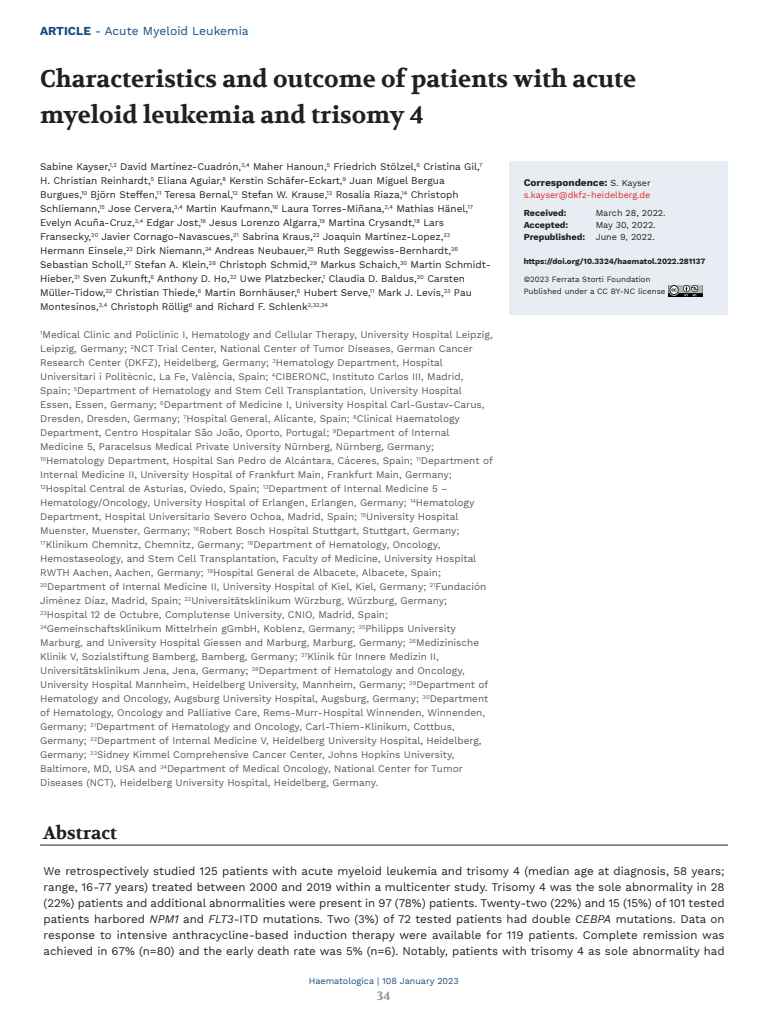
<style>
.page{position:relative;width:768px;height:1024px;background:#fff}
.page>*{position:absolute;margin:0;border:0;box-sizing:border-box;transform-origin:0 0}
.t1{font:700 24px/36px "Volkhov";color:#231f20}
.t2{font:700 18px "Volkhov";color:#231f20}
.t3{font:12px "Work Sans";color:#134a80}
.t4{font:700 12px "Volkhov";color:#939598}
.t5{font:11.5px/16px "Work Sans";color:#231f20;text-align:justify}
.t6{font:10px/14px "Work Sans";color:#57585a}
.t7{font:10px/14px "Work Sans";color:#231f20}
.t8{font:700 10px "Work Sans";color:#231f20}
.t9{font:9px/12px "Work Sans";color:#231f20;text-align:right}
.t10{font:9px "Work Sans";color:#134a80}
.t11{font:9px "Work Sans";color:#e02b2b}
.t12{font:700 9px "Work Sans";color:#231f20}
.t13{font:8px/12px "Work Sans";color:#231f20}
.t14{font:700 8px "Work Sans";color:#231f20}
.s1{font-weight:700}
.s2{font-style:italic}
.s3{font-weight:400;font-size:9px}
</style>
<div class="page">
<hr style="left:40px;top:845px;width:688px;height:1px;background:#231f20">
<div style="left:509px;top:161px;width:219px;height:154px;background:#e7edf2"></div>
<img style="left:668px;top:285px;width:34px;height:12px">
<p class="t3" style="left:40px;top:24px;width:210px"><span class="s1">ARTICLE</span> - Acute Myeloid Leukemia</p>
<h1 class="t1" style="left:40px;top:61px;width:598px">Characteristics and outcome of patients with acute myeloid leukemia and trisomy 4</h1>
<p class="t7" style="left:40px;top:160px;width:452px">Sabine Kayser,<sup>1,2</sup> David Martínez-Cuadrón,<sup>3,4</sup> Maher Hanoun,<sup>5</sup> Friedrich Stölzel,<sup>6</sup> Cristina Gil,<sup>7<br></sup>H. Christian Reinhardt,<sup>5</sup> Eliana Aguiar,<sup>8</sup> Kerstin Schäfer-Eckart,<sup>9</sup> Juan Miguel Bergua Burgues,<sup>10</sup> Björn Steffen,<sup>11</sup> Teresa Bernal,<sup>12</sup> Stefan W. Krause,<sup>13</sup> Rosalía Riaza,<sup>14</sup> Christoph Schliemann,<sup>15</sup> Jose Cervera,<sup>3,4</sup> Martin Kaufmann,<sup>16</sup> Laura Torres-Miñana,<sup>3,4</sup> Mathias Hänel,<sup>17<br></sup>Evelyn Acuña-Cruz,<sup>3,4</sup> Edgar Jost,<sup>18</sup> Jesus Lorenzo Algarra,<sup>19</sup> Martina Crysandt,<sup>18</sup> Lars Fransecky,<sup>20</sup> Javier Cornago-Navascues,<sup>21</sup> Sabrina Kraus,<sup>22</sup> Joaquin Martinez-Lopez,<sup>23<br></sup>Hermann Einsele,<sup>22</sup> Dirk Niemann,<sup>24</sup> Andreas Neubauer,<sup>25</sup> Ruth Seggewiss-Bernhardt,<sup>26<br></sup>Sebastian Scholl,<sup>27</sup> Stefan A. Klein,<sup>28</sup> Christoph Schmid,<sup>29</sup> Markus Schaich,<sup>30</sup> Martin Schmidt-Hieber,<sup>31</sup> Sven Zukunft,<sup>6</sup> Anthony D. Ho,<sup>32</sup> Uwe Platzbecker,<sup>1</sup> Claudia D. Baldus,<sup>20</sup> Carsten Müller-Tidow,<sup>32</sup> Christian Thiede,<sup>6</sup> Martin Bornhäuser,<sup>6</sup> Hubert Serve,<sup>11</sup> Mark J. Levis,<sup>33</sup> Pau Montesinos,<sup>3,4</sup> Christoph Röllig<sup>6</sup> and Richard F. Schlenk<sup>2,32,34</sup></p>
<p class="t6" style="left:40px;top:328px;width:454px"><sup>1</sup>Medical Clinic and Policlinic I, Hematology and Cellular Therapy, University Hospital Leipzig, Leipzig, Germany; <sup>2</sup>NCT Trial Center, National Center of Tumor Diseases, German Cancer Research Center (DKFZ), Heidelberg, Germany; <sup>3</sup>Hematology Department, Hospital Universitari i Politècnic, La Fe, València, Spain; <sup>4</sup>CIBERONC, Instituto Carlos III, Madrid, Spain; <sup>5</sup>Department of Hematology and Stem Cell Transplantation, University Hospital Essen, Essen, Germany; <sup>6</sup>Department of Medicine I, University Hospital Carl-Gustav-Carus, Dresden, Dresden, Germany; <sup>7</sup>Hospital General, Alicante, Spain; <sup>8</sup>Clinical Haematology Department, Centro Hospitalar São João, Oporto, Portugal; <sup>9</sup>Department of Internal Medicine 5, Paracelsus Medical Private University Nürnberg, Nürnberg, Germany; <sup>10</sup>Hematology Department, Hospital San Pedro de Alcántara, Cáceres, Spain; <sup>11</sup>Department of Internal Medicine II, University Hospital of Frankfurt Main, Frankfurt Main, Germany; <sup>12</sup>Hospital Central de Asturias, Oviedo, Spain; <sup>13</sup>Department of Internal Medicine 5 – Hematology/Oncology, University Hospital of Erlangen, Erlangen, Germany; <sup>14</sup>Hematology Department, Hospital Universitario Severo Ochoa, Madrid, Spain; <sup>15</sup>University Hospital Muenster, Muenster, Germany; <sup>16</sup>Robert Bosch Hospital Stuttgart, Stuttgart, Germany; <sup>17</sup>Klinikum Chemnitz, Chemnitz, Germany; <sup>18</sup>Department of Hematology, Oncology, Hemostaseology, and Stem Cell Transplantation, Faculty of Medicine, University Hospital RWTH Aachen, Aachen, Germany; <sup>19</sup>Hospital General de Albacete, Albacete, Spain; <sup>20</sup>Department of Internal Medicine II, University Hospital of Kiel, Kiel, Germany; <sup>21</sup>Fundación Jiménez Díaz, Madrid, Spain; <sup>22</sup>Universitätsklinikum Würzburg, Würzburg, Germany; <sup>23</sup>Hospital 12 de Octubre, Complutense University, CNIO, Madrid, Spain; <sup>24</sup>Gemeinschaftsklinikum Mittelrhein gGmbH, Koblenz, Germany; <sup>25</sup>Philipps University Marburg, and University Hospital Giessen and Marburg, Marburg, Germany; <sup>26</sup>Medizinische Klinik V, Sozialstiftung Bamberg, Bamberg, Germany; <sup>27</sup>Klinik für Innere Medizin II, Universitätsklinikum Jena, Jena, Germany; <sup>28</sup>Department of Hematology and Oncology, University Hospital Mannheim, Heidelberg University, Mannheim, Germany; <sup>29</sup>Department of Hematology and Oncology, Augsburg University Hospital, Augsburg, Germany; <sup>30</sup>Department of Hematology, Oncology and Palliative Care, Rems-Murr-Hospital Winnenden, Winnenden, Germany; <sup>31</sup>Department of Hematology and Oncology, Carl-Thiem-Klinikum, Cottbus, Germany; <sup>32</sup>Department of Internal Medicine V, Heidelberg University Hospital, Heidelberg, Germany; <sup>33</sup>Sidney Kimmel Comprehensive Cancer Center, Johns Hopkins University, Baltimore, MD, USA and <sup>34</sup>Department of Medical Oncology, National Center for Tumor Diseases (NCT), Heidelberg University Hospital, Heidelberg, Germany.</p>
<h2 class="t2" style="left:43px;top:822px;width:75px">Abstract</h2>
<p class="t5" style="left:44px;top:863px;width:683px">We retrospectively studied 125 patients with acute myeloid leukemia and trisomy 4 (median age at diagnosis, 58 years; range, 16-77 years) treated between 2000 and 2019 within a multicenter study. Trisomy 4 was the sole abnormality in 28 (22%) patients and additional abnormalities were present in 97 (78%) patients. Twenty-two (22%) and 15 (15%) of 101 tested patients harbored <span class="s2">NPM1</span> and <span class="s2">FLT3</span>-ITD mutations. Two (3%) of 72 tested patients had double <span class="s2">CEBPA</span> mutations. Data on response to intensive anthracycline-based induction therapy were available for 119 patients. Complete remission was achieved in 67% (n=80) and the early death rate was 5% (n=6). Notably, patients with trisomy 4 as sole abnormality had</p>
<p class="t10" style="left:309px;top:976px;width:151px">Haematologica | 108 January 2023</p>
<p class="t4" style="left:377px;top:989px;width:15px">34</p>
<p class="t8" style="left:524px;top:176px;width:129px">Correspondence: <span class="s3">S. Kayser</span></p>
<p class="t11" style="left:524px;top:189px;width:128px">s.kayser@dkfz-heidelberg.de</p>
<p class="t12" style="left:524px;top:207px;width:44px">Received:</p>
<p class="t9" style="left:596px;top:207px;width:71px">March 28, 2022.</p>
<p class="t12" style="left:524px;top:219px;width:46px">Accepted:</p>
<p class="t9" style="left:524px;top:219px;width:134px">May 30, 2022.<br><span class="s1">Prepublished:</span> June 9, 2022.</p>
<p class="t14" style="left:524px;top:256px;width:183px">https://doi.org/10.3324/haematol.2022.281137</p>
<p class="t13" style="left:524px;top:273px;width:143px">©2023 Ferrata Storti Foundation<br>Published under a CC BY-NC license</p>
</div>
